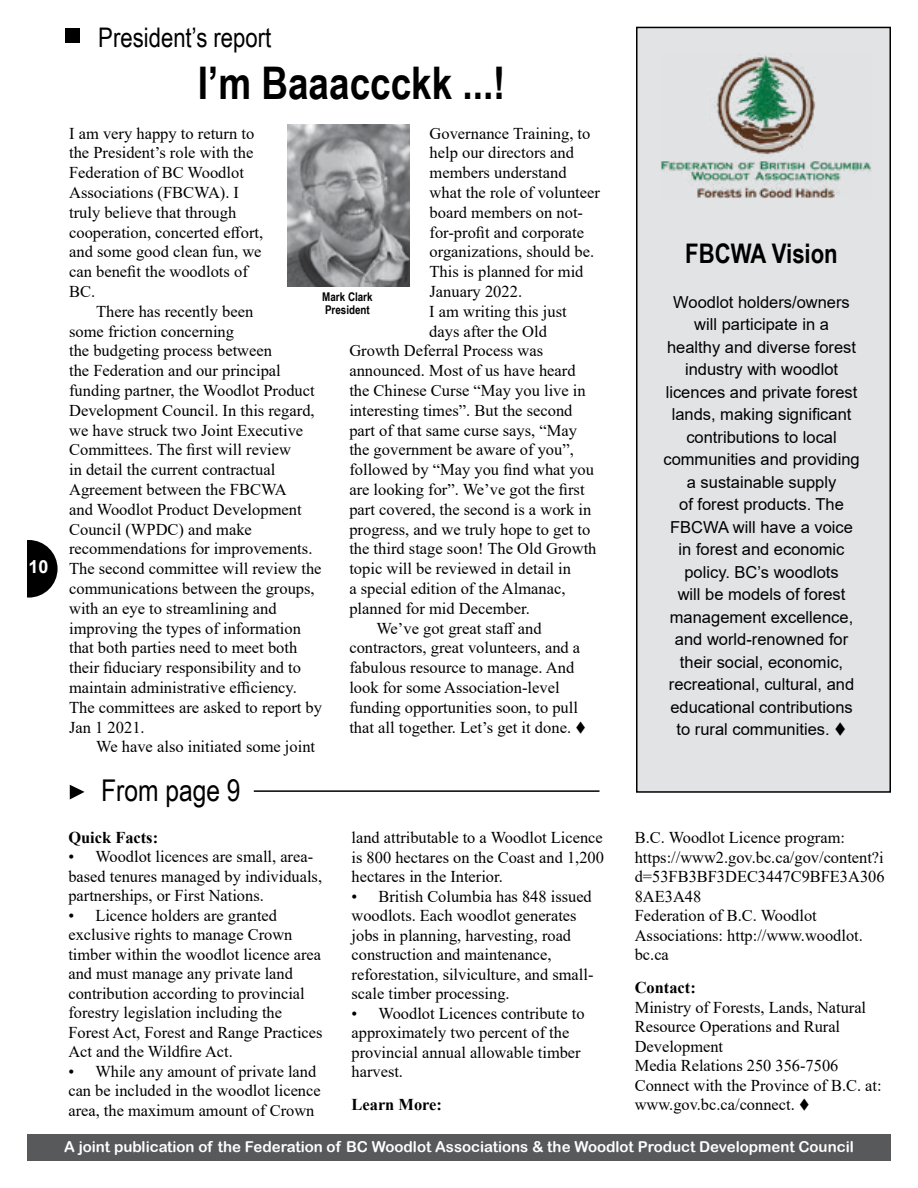
<style>
.page{position:relative;width:918px;height:1188px;background:#fff}
.page>*{position:absolute;margin:0;border:0;box-sizing:border-box;transform-origin:0 0}
.t1{font:700 45px "Arial Narrow";color:#000}
.t2{font:30px "Arial Narrow";color:#000}
.t3{font:27px "Arial Narrow";color:#000}
.t4{font:700 27px "Arial Narrow";color:#000}
.t5{font:700 18px "Arial";color:#fff}
.t6{font:16.5px/19.5px "Times New Roman";color:#000}
.t7{font:16.5px/22.5px "Arial";color:#000;text-align:center}
.t8{font:700 16.5px "Times New Roman";color:#000}
.t9{font:15px "Arial Rounded MT Bold";color:#fff}
.t10{font:700 12px/13.5px "Arial Narrow";color:#000}
</style>
<div class="page">
<div style="left:27px;top:1134px;width:864px;height:27px;background:#58595b"></div>
<div style="left:0;top:540px;width:58px;height:58px;background:#000;border-radius:50%"></div>
<div style="left:0;top:504px;width:27px;height:134px;background:#fff"></div>
<svg style="left:70px;top:785px;width:15px;height:15px"></svg>
<hr style="left:254px;top:790px;width:346px;height:2px;background:#000">
<div style="left:636px;top:27px;width:255px;height:766px;background:#e2e3e4;border:2px solid #000"></div>
<img style="left:661px;top:53px;width:210px;height:146px">
<div style="left:65px;top:28px;width:15px;height:15px;background:#000"></div>
<img style="left:288px;top:124px;width:121px;height:162px">
<p class="t5" style="left:28px;top:554px;width:22px">10</p>
<h3 class="t3" style="left:98px;top:17px;width:175px">President’s report</h3>
<h1 class="t1" style="left:198px;top:49px;width:309px">I’m Baaaccckk ...!</h1>
<p class="t6" style="left:69px;top:123px;width:196px">I am very happy to return to the President’s role with the<br>Federation of BC Woodlot<br>Associations (FBCWA). I truly believe that through cooperation, concerted effort, and some good clean fun, we can benefit the woodlots of<br>BC.</p>
<p class="t6" style="left:69px;top:301px;width:254px;text-indent:27px">There has recently been<br>some friction concerning<br>the budgeting process between<br>the Federation and our principal funding partner, the Woodlot Product<br>Development Council. In this regard, we have struck two Joint Executive<br>Committees. The first will review<br>in detail the current contractual<br>Agreement between the FBCWA<br>and Woodlot Product Development<br>Council (WPDC) and make recommendations for improvements.<br>The second committee will review the communications between the groups, with an eye to streamlining and improving the types of information that both parties need to meet both their fiduciary responsibility and to maintain administrative efficiency.<br>The committees are asked to report by<br>Jan 1 2021.</p>
<p class="t6" style="left:96px;top:737px;width:221px">We have also initiated some joint</p>
<p class="t6" style="left:430px;top:123px;width:162px">Governance Training, to</p>
<p class="t6" style="left:430px;top:143px;width:146px">help our directors and</p>
<p class="t6" style="left:430px;top:162px;width:139px">members understand</p>
<p class="t6" style="left:430px;top:182px;width:172px">what the role of volunteer</p>
<p class="t6" style="left:430px;top:202px;width:155px">board members on not-</p>
<p class="t6" style="left:430px;top:222px;width:156px">for-profit and corporate</p>
<p class="t6" style="left:430px;top:242px;width:166px">organizations, should be.</p>
<p class="t6" style="left:430px;top:261px;width:155px">This is planned for mid</p>
<p class="t6" style="left:430px;top:281px;width:94px">January 2022.</p>
<p class="t6" style="left:429px;top:301px;width:139px">I am writing this just</p>
<p class="t6" style="left:429px;top:321px;width:119px">days after the Old</p>
<p class="t6" style="left:349px;top:341px;width:195px">Growth Deferral Process was</p>
<p class="t6" style="left:349px;top:360px;width:228px">announced. Most of us have heard</p>
<p class="t6" style="left:349px;top:380px;width:238px">the Chinese Curse “May you live in</p>
<p class="t6" style="left:349px;top:400px;width:225px">interesting times”. But the second</p>
<p class="t6" style="left:349px;top:420px;width:229px">part of that same curse says, “May</p>
<p class="t6" style="left:349px;top:440px;width:226px">the government be aware of you”,</p>
<p class="t6" style="left:349px;top:459px;width:246px">followed by “May you find what you</p>
<p class="t6" style="left:349px;top:479px;width:237px">are looking for”. We’ve got the first</p>
<p class="t6" style="left:349px;top:499px;width:243px">part covered, the second is a work in</p>
<p class="t6" style="left:349px;top:519px;width:243px">progress, and we truly hope to get to</p>
<p class="t6" style="left:349px;top:539px;width:249px">the third stage soon! The Old Growth</p>
<p class="t6" style="left:349px;top:558px;width:223px">topic will be reviewed in detail in</p>
<p class="t6" style="left:349px;top:578px;width:218px">a special edition of the Almanac,</p>
<p class="t6" style="left:349px;top:598px;width:182px">planned for mid December.</p>
<p class="t6" style="left:376px;top:618px;width:167px">We’ve got great staff and</p>
<p class="t6" style="left:349px;top:638px;width:232px">contractors, great volunteers, and a</p>
<p class="t6" style="left:349px;top:657px;width:226px">fabulous resource to manage. And</p>
<p class="t6" style="left:349px;top:677px;width:212px">look for some Association-level</p>
<p class="t6" style="left:349px;top:697px;width:230px">funding opportunities soon, to pull</p>
<p class="t6" style="left:349px;top:717px;width:239px">that all together. Let’s get it done. ▼</p>
<p class="t10" style="left:322px;top:289px;width:52px">Mark Clark<br>President</p>
<h2 class="t2" style="left:101px;top:768px;width:141px">From page 9</h2>
<p class="t8" style="left:68px;top:825px;width:91px">Quick Facts:</p>
<p class="t6" style="left:68px;top:847px;width:255px">• Woodlot licences are small, area&shy;based tenures managed by individuals, partnerships, or First Nations.</p>
<p class="t6" style="left:68px;top:905px;width:256px">• Licence holders are granted exclusive rights to manage Crown timber within the woodlot licence area and must manage any private land contribution according to provincial forestry legislation including the Forest Act, Forest and Range Practices Act and the Wildfire Act.</p>
<p class="t6" style="left:68px;top:1061px;width:254px">• While any amount of private land can be included in the woodlot licence area, the maximum amount of Crown</p>
<p class="t6" style="left:352px;top:827px;width:254px;text-align:justify">land attributable to a Woodlot Licence is 800 hectares on the Coast and 1,200 hectares in the Interior.</p>
<p class="t6" style="left:352px;top:886px;width:243px">• British Columbia has 848 issued woodlots. Each woodlot generates jobs in planning, harvesting, road construction and maintenance, reforestation, silviculture, and small&shy;scale timber processing.</p>
<p class="t6" style="left:352px;top:1003px;width:234px">• Woodlot Licences contribute to approximately two percent of the provincial annual allowable timber harvest.</p>
<p class="t8" style="left:352px;top:1093px;width:92px">Learn More:</p>
<h3 class="t4" style="left:685px;top:233px;width:154px">FBCWA Vision</h3>
<p class="t7" style="left:663px;top:290px;width:198px">Woodlot holders/owners will participate in a<br>healthy and diverse forest industry with woodlot licences and private forest lands, making significant contributions to local communities and providing a sustainable supply<br>of forest products. The<br>FBCWA will have a voice in forest and economic policy. BC’s woodlots<br>will be models of forest management excellence, and world-renowned for their social, economic, recreational, cultural, and educational contributions to rural communities. ▼</p>
<p class="t6" style="left:635px;top:827px;width:251px">B.C. Woodlot Licence program: https://www2.gov.bc.ca/gov/content?i d=53FB3BF3DEC3447C9BFE3A306<br>8AE3A48<br>Federation of B.C. Woodlot<br>Associations: http://www.woodlot. bc.ca</p>
<p class="t8" style="left:635px;top:976px;width:63px">Contact:</p>
<p class="t6" style="left:635px;top:997px;width:248px">Ministry of Forests, Lands, Natural<br>Resource Operations and Rural<br>Development<br>Media Relations 250 356-7506<br>Connect with the Province of B.C. at: www.gov.bc.ca/connect. ▼</p>
<p class="t9" style="left:64px;top:1138px;width:791px">A joint publication of the Federation of BC Woodlot Associations &amp; the Woodlot Product Development Council</p>
</div>
